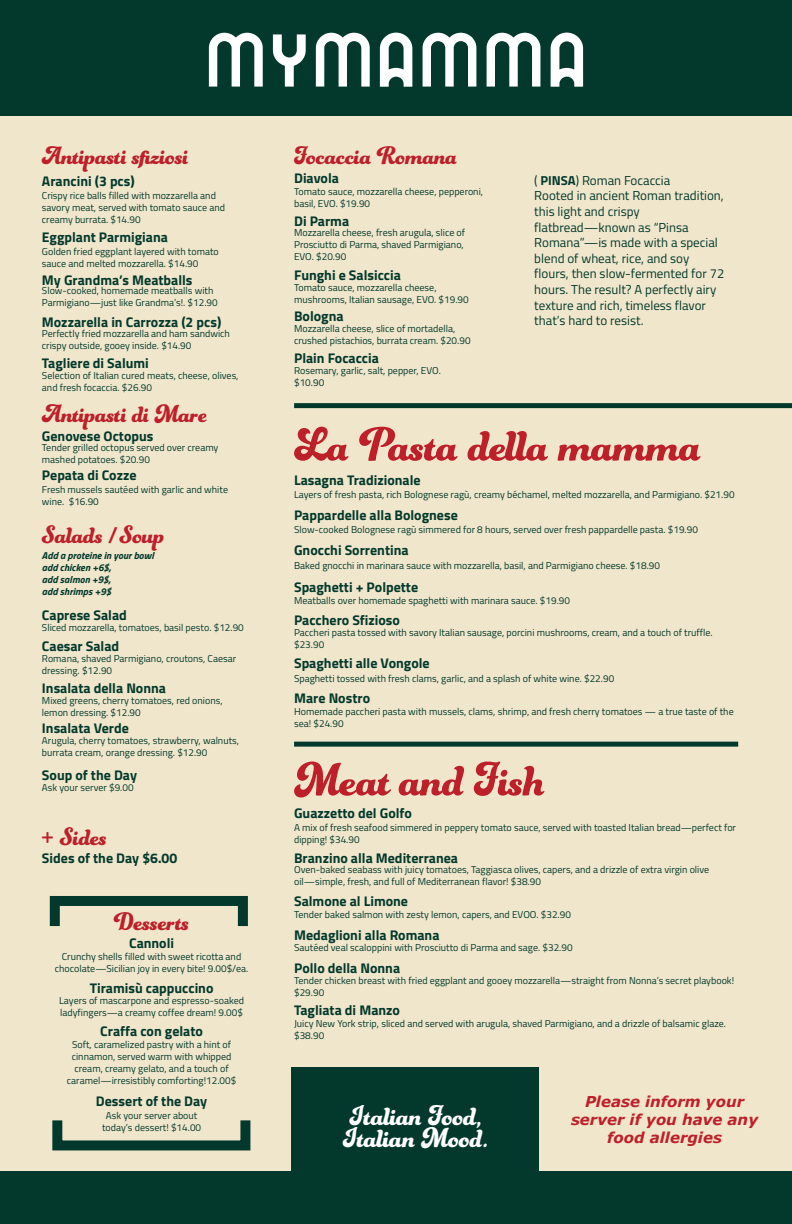
<style>
.page{position:relative;width:792px;height:1224px;background:#f0e6cc}
.page>*{position:absolute;margin:0;border:0;box-sizing:border-box;transform-origin:0 0}
.t1{font:51px "Funkydori";letter-spacing:-.01em;color:#be202a}
.t2{font:30.2px/22.4px "Funkydori";color:#fff}
.t3{font:27px "Funkydori";color:#be202a}
.t4{font:italic 700 15px/18px "Verdana";color:#be202a;text-align:center}
.t5{font:700 14px "Cairo";color:#03392c}
.t6{font:13px/15.6px "Cairo";color:#03392c}
.t7{font:10px/12px "Cairo";color:#03392c}
.t8{font:italic 700 10px/12px "Cairo";color:#03392c}
.s1{font-weight:700}
</style>
<div class="page">
<div style="left:0;top:0;width:792px;height:116px;background:#03392c"></div>
<svg style="left:273px;top:34px;width:33px;height:53px"></svg>
<svg style="left:209px;top:33px;width:54px;height:54px"></svg>
<svg style="left:316px;top:33px;width:54px;height:54px"></svg>
<svg style="left:423px;top:33px;width:53px;height:54px"></svg>
<svg style="left:487px;top:33px;width:53px;height:54px"></svg>
<svg style="left:380px;top:33px;width:32px;height:54px"></svg>
<svg style="left:551px;top:33px;width:32px;height:54px"></svg>
<div style="left:50px;top:896px;width:198px;height:35px;border:10px solid #03392c"></div>
<div style="left:52px;top:1115px;width:198px;height:35px;border:10px solid #03392c"></div>
<div style="left:294px;top:742px;width:444px;height:5px;background:#03392c"></div>
<div style="left:294px;top:403px;width:498px;height:5px;background:#03392c"></div>
<div style="left:292px;top:1067px;width:247px;height:157px;background:#03392c"></div>
<div style="left:0;top:1172px;width:792px;height:52px;background:#03392c"></div>
<h3 class="t3" style="left:42px;top:139px;width:149px">Antipasti sfiziosi</h3>
<h3 class="t3" style="left:294px;top:139px;width:165px">Focaccia Romana</h3>
<h3 class="t5" style="left:294px;top:167px;width:46px">Diavola</h3>
<p class="t7" style="left:294px;top:185px;width:191px">Tomato sauce, mozzarella cheese, pepperoni, basil, EVO. $19.90</p>
<h3 class="t5" style="left:42px;top:170px;width:94px">Arancini (3 pcs)</h3>
<p class="t6" style="left:534px;top:172px;width:192px">( <span class="s1">PINSA</span>) Roman Focaccia<br>Rooted in ancient Roman tradition, this light and crispy flatbread—known as “Pinsa<br>Romana”—is made with a special blend of wheat, rice, and soy flours, then slow-fermented for 72 hours. The result? A perfectly airy texture and rich, timeless flavor that’s hard to resist.</p>
<p class="t7" style="left:42px;top:190px;width:185px">Crispy rice balls filled with mozzarella and savory meat, served with tomato sauce and creamy burrata. $14.90</p>
<h3 class="t5" style="left:294px;top:210px;width:57px">Di Parma</h3>
<p class="t7" style="left:294px;top:227px;width:173px">Mozzarella cheese, fresh arugula, slice of<br>Prosciutto di Parma, shaved Parmigiano,<br>EVO. $20.90</p>
<h3 class="t5" style="left:294px;top:264px;width:108px">Funghi e Salsiccia</h3>
<p class="t7" style="left:294px;top:281px;width:176px">Tomato sauce, mozzarella cheese, mushrooms, Italian sausage, EVO. $19.90</p>
<h3 class="t5" style="left:294px;top:305px;width:51px">Bologna</h3>
<p class="t7" style="left:294px;top:322px;width:178px">Mozzarella cheese, slice of mortadella, crushed pistachios, burrata cream. $20.90</p>
<h3 class="t5" style="left:294px;top:347px;width:86px">Plain Focaccia</h3>
<p class="t7" style="left:294px;top:364px;width:148px">Rosemary, garlic, salt, pepper, EVO. $10.90</p>
<h3 class="t5" style="left:42px;top:226px;width:128px">Eggplant Parmigiana</h3>
<p class="t7" style="left:42px;top:245px;width:178px">Golden fried eggplant layered with tomato sauce and melted mozzarella. $14.90</p>
<h3 class="t5" style="left:42px;top:269px;width:152px">My Grandma’s Meatballs</h3>
<p class="t7" style="left:42px;top:285px;width:177px">Slow-cooked, homemade meatballs with<br>Parmigiano—just like Grandma’s!. $12.90</p>
<h3 class="t5" style="left:42px;top:311px;width:181px">Mozzarella in Carrozza (2 pcs)</h3>
<p class="t7" style="left:42px;top:328px;width:190px">Perfectly fried mozzarella and ham sandwich crispy outside, gooey inside. $14.90</p>
<h3 class="t5" style="left:42px;top:352px;width:108px">Tagliere di Salumi</h3>
<p class="t7" style="left:42px;top:369px;width:198px">Selection of Italian cured meats, cheese, olives, and fresh focaccia. $26.90</p>
<h3 class="t3" style="left:42px;top:397px;width:167px">Antipasti di Mare</h3>
<h3 class="t5" style="left:42px;top:425px;width:113px">Genovese Octopus</h3>
<p class="t7" style="left:42px;top:442px;width:178px">Tender grilled octopus served over creamy mashed potatoes. $20.90</p>
<h3 class="t5" style="left:42px;top:463px;width:96px">Pepata di Cozze</h3>
<p class="t7" style="left:42px;top:484px;width:188px">Fresh mussels sautéed with garlic and white wine. $16.90</p>
<h3 class="t3" style="left:42px;top:518px;width:124px">Salads / Soup</h3>
<p class="t8" style="left:42px;top:549px;width:113px">Add a proteine in your bowl add chicken +6$,<br>add salmon +9$,<br>add shrimps +9$</p>
<h3 class="t5" style="left:42px;top:604px;width:86px">Caprese Salad</h3>
<h3 class="t5" style="left:42px;top:635px;width:79px">Caesar Salad</h3>
<p class="t7" style="left:42px;top:621px;width:203px">Sliced mozzarella, tomatoes, basil pesto. $12.90</p>
<p class="t7" style="left:42px;top:652px;width:196px">Romana, shaved Parmigiano, croutons, Caesar dressing. $12.90</p>
<h3 class="t5" style="left:42px;top:677px;width:126px">Insalata della Nonna</h3>
<p class="t7" style="left:42px;top:694px;width:182px">Mixed greens, cherry tomatoes, red onions, lemon dressing. $12.90</p>
<h3 class="t5" style="left:42px;top:717px;width:88px">Insalata Verde</h3>
<p class="t7" style="left:42px;top:735px;width:199px">Arugula, cherry tomatoes, strawberry, walnuts, burrata cream, orange dressing. $12.90</p>
<h3 class="t5" style="left:42px;top:763px;width:97px">Soup of the Day</h3>
<p class="t7" style="left:42px;top:781px;width:93px">Ask your server $9.00</p>
<h3 class="t3" style="left:42px;top:819px;width:67px">+ Sides</h3>
<h3 class="t5" style="left:42px;top:847px;width:137px">Sides of the Day $6.00</h3>
<h3 class="t3" style="left:114px;top:905px;width:77px">Desserts</h3>
<h3 class="t5" style="left:129px;top:931px;width:47px">Cannoli</h3>
<p class="t7" style="left:55px;top:950px;width:195px;text-align:center">Crunchy shells filled with sweet ricotta and chocolate—Sicilian joy in every bite! 9.00$/ea.</p>
<h3 class="t5" style="left:90px;top:976px;width:125px">Tiramisù cappuccino</h3>
<p class="t7" style="left:59px;top:995px;width:186px">Layers of mascarpone and espresso-soaked ladyfingers—a creamy coffee dream! 9.00$</p>
<h3 class="t5" style="left:100px;top:1020px;width:104px">Craffa con gelato</h3>
<p class="t7" style="left:67px;top:1038px;width:171px;text-align:center">Soft, caramelized pastry with a hint of cinnamon, served warm with whipped cream, creamy gelato, and a touch of caramel—irresistibly comforting!12.00$</p>
<h3 class="t5" style="left:96px;top:1089px;width:113px">Dessert of the Day</h3>
<p class="t7" style="left:102px;top:1109px;width:101px;text-align:center">Ask your server about today’s dessert! $14.00</p>
<h1 class="t1" style="left:294px;top:413px;width:410px">La Pasta della mamma</h1>
<h3 class="t5" style="left:294px;top:469px;width:128px">Lasagna Tradizionale</h3>
<p class="t7" style="left:294px;top:488px;width:442px">Layers of fresh pasta, rich Bolognese ragù, creamy béchamel, melted mozzarella, and Parmigiano. $21.90</p>
<h3 class="t5" style="left:294px;top:504px;width:165px">Pappardelle alla Bolognese</h3>
<p class="t7" style="left:294px;top:524px;width:405px">Slow-cooked Bolognese ragù simmered for 8 hours, served over fresh pappardelle pasta. $19.90</p>
<h3 class="t5" style="left:294px;top:539px;width:116px">Gnocchi Sorrentina</h3>
<p class="t7" style="left:294px;top:560px;width:367px">Baked gnocchi in marinara sauce with mozzarella, basil, and Parmigiano cheese. $18.90</p>
<h3 class="t5" style="left:294px;top:576px;width:126px">Spaghetti + Polpette</h3>
<p class="t7" style="left:294px;top:595px;width:277px">Meatballs over homemade spaghetti with marinara sauce. $19.90</p>
<h3 class="t5" style="left:294px;top:609px;width:107px">Pacchero Sfizioso</h3>
<p class="t7" style="left:294px;top:627px;width:420px">Paccheri pasta tossed with savory Italian sausage, porcini mushrooms, cream, and a touch of truffle. $23.90</p>
<h3 class="t5" style="left:294px;top:652px;width:137px">Spaghetti alle Vongole</h3>
<p class="t7" style="left:294px;top:673px;width:322px">Spaghetti tossed with fresh clams, garlic, and a splash of white wine. $22.90</p>
<h3 class="t5" style="left:294px;top:687px;width:78px">Mare Nostro</h3>
<p class="t7" style="left:294px;top:705px;width:441px">Homemade paccheri pasta with mussels, clams, shrimp, and fresh cherry tomatoes — a true taste of the sea! $24.90</p>
<h1 class="t1" style="left:294px;top:748px;width:253px">Meat and Fish</h1>
<h3 class="t5" style="left:294px;top:802px;width:119px">Guazzetto del Golfo</h3>
<p class="t7" style="left:294px;top:821px;width:443px">A mix of fresh seafood simmered in peppery tomato sauce, served with toasted Italian bread—perfect for dipping! $34.90</p>
<h3 class="t5" style="left:294px;top:846px;width:166px">Branzino alla Mediterranea</h3>
<p class="t7" style="left:294px;top:864px;width:417px">Oven-baked seabass with juicy tomatoes, Taggiasca olives, capers, and a drizzle of extra virgin olive oil—simple, fresh, and full of Mediterranean flavor! $38.90</p>
<h3 class="t5" style="left:294px;top:890px;width:116px">Salmone al Limone</h3>
<p class="t7" style="left:294px;top:908px;width:278px">Tender baked salmon with zesty lemon, capers, and EVOO. $32.90</p>
<h3 class="t5" style="left:294px;top:923px;width:147px">Medaglioni alla Romana</h3>
<p class="t7" style="left:294px;top:942px;width:280px">Sautéed veal scaloppini with Prosciutto di Parma and sage. $32.90</p>
<h3 class="t5" style="left:294px;top:957px;width:108px">Pollo della Nonna</h3>
<p class="t7" style="left:294px;top:974px;width:442px">Tender chicken breast with fried eggplant and gooey mozzarella—straight from Nonna’s secret playbook! $29.90</p>
<h3 class="t5" style="left:294px;top:999px;width:107px">Tagliata di Manzo</h3>
<p class="t7" style="left:294px;top:1017px;width:434px">Juicy New York strip, sliced and served with arugula, shaved Parmigiano, and a drizzle of balsamic glaze. $38.90</p>
<h2 class="t2" style="left:343px;top:1103px;width:148px">Italian Food,<br>Italian Mood.</h2>
<h3 class="t4" style="left:571px;top:1092px;width:189px">Please inform your server if you have any food allergies</h3>
</div>
